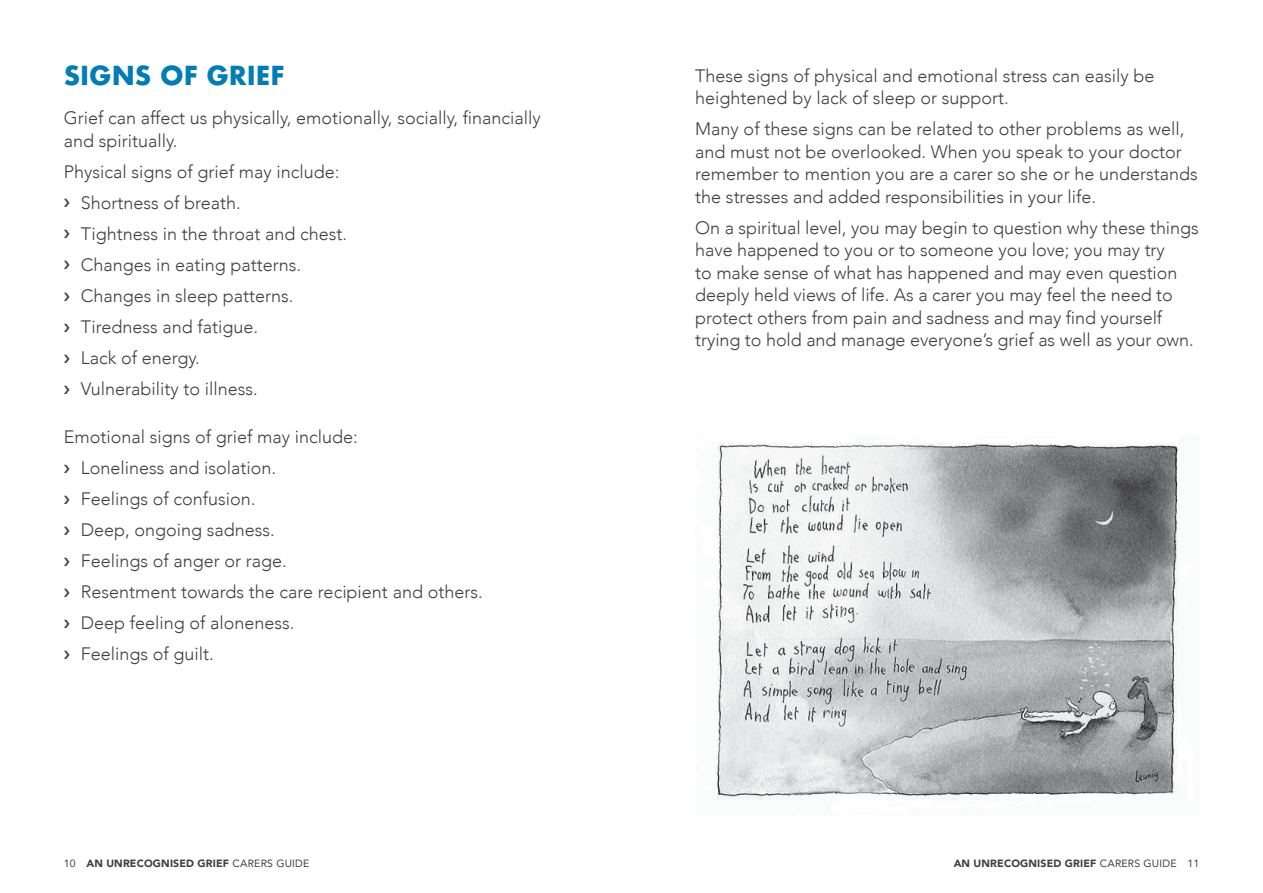
<style>
.page{position:relative;width:1263px;height:893px;background:#fff}
.page>*{position:absolute;margin:0;border:0;box-sizing:border-box;transform-origin:0 0}
.t1{font:700 25.5px "Futura";color:#007db6}
.t2{font:300 18px/31px "Avenir";color:#414042}
.t3{font:900 10.5px "Avenir";letter-spacing:.015em;color:#414042}
.s1{font-weight:400}
</style>
<div class="page">
<img style="left:717px;top:442px;width:461px;height:358px">
<h1 class="t1" style="left:64px;top:57px;width:222px">SIGNS OF GRIEF</h1>
<p class="t2" style="left:64px;top:107px;width:478px;line-height:22.5px">Grief can affect us physically, emotionally, socially, financially and spiritually.</p>
<p class="t2" style="left:81px;top:156px;width:268px;text-indent:-17px">Physical signs of grief may include:<br>Shortness of breath.<br>Tightness in the throat and chest.<br>Changes in eating patterns.<br>Changes in sleep patterns.<br>Tiredness and fatigue.<br>Lack of energy.<br>Vulnerability to illness.</p>
<p class="t2" style="left:81px;top:421px;width:403px;text-indent:-17px">Emotional signs of grief may include:<br>Loneliness and isolation.<br>Feelings of confusion.<br>Deep, ongoing sadness.<br>Feelings of anger or rage.<br>Resentment towards the care recipient and others.<br>Deep feeling of aloneness.<br>Feelings of guilt.</p>
<p class="t2" style="left:695px;top:64px;width:461px;line-height:22.5px">These signs of physical and emotional stress can easily be heightened by lack of sleep or support.</p>
<p class="t2" style="left:695px;top:118px;width:504px;line-height:22.5px">Many of these signs can be related to other problems as well, and must not be overlooked. When you speak to your doctor remember to mention you are a carer so she or he understands the stresses and added responsibilities in your life.</p>
<p class="t2" style="left:695px;top:216px;width:505px;line-height:22.5px">On a spiritual level, you may begin to question why these things have happened to you or to someone you love; you may try<br>to make sense of what has happened and may even question deeply held views of life. As a carer you may feel the need to protect others from pain and sadness and may find yourself trying to hold and manage everyone’s grief as well as your own.</p>
<p class="t3" style="left:64px;top:855px;width:247px"><span class="s1">10</span> AN UNRECOGNISED GRIEF <span class="s1">CARERS GUIDE</span></p>
<p class="t3" style="left:954px;top:855px;width:247px">AN UNRECOGNISED GRIEF <span class="s1">CARERS GUIDE 11</span></p>
</div>
